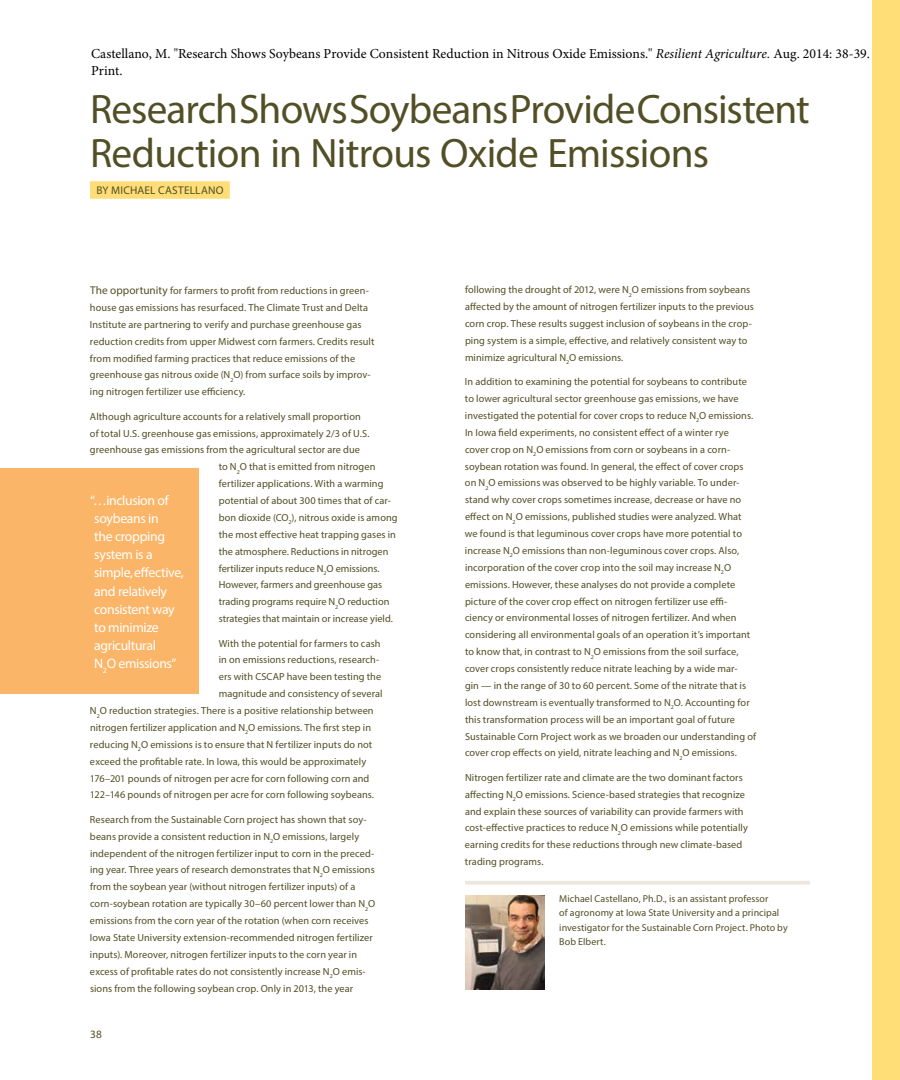
<style>
.page{position:relative;width:900px;height:1080px;background:#fff}
.page>*{position:absolute;margin:0;border:0;box-sizing:border-box;transform-origin:0 0}
.t1{font:41.25px/43.8px "Myriad Pro";letter-spacing:-.02em;color:#524f26}
.t2{font:13.75px/16.5px "Minion Pro";color:#000}
.t3{font:13.75px/18.1px "Myriad Pro";letter-spacing:-.025em;color:#fff}
.t4{font:11.25px "Myriad Pro";letter-spacing:.025em;color:#524f26}
.t5{font:10.25px/16.9px "Myriad Pro";letter-spacing:.005em;color:#524f26}
.t6{font:10px/14.4px "Myriad Pro";letter-spacing:.005em;color:#524f26}
.s1{font-style:italic}
.s2{font-size:11.25px}
</style>
<div class="page">
<div style="left:872px;top:0;width:28px;height:1080px;background:#fd7"></div>
<hr style="left:465px;top:881px;width:345px;height:4px;background:#ede7e0">
<img style="left:465px;top:896px;width:79px;height:94px">
<div style="left:90px;top:181px;width:140px;height:18px;background:#fd7"></div>
<div style="left:0;top:468px;width:199px;height:226px;background:#fbb568"></div>
<h2 class="t2" style="left:91px;top:45px;width:780px">Castellano, M. "Research Shows Soybeans Provide Consistent Reduction in Nitrous Oxide Emissions." <span class="s1">Resilient Agriculture.</span> Aug. 2014: 38-39.<br>Print.</h2>
<h1 class="t1" style="left:90px;top:87px;width:721px">Research Shows Soybeans Provide Consistent<br>Reduction in Nitrous Oxide Emissions</h1>
<p class="t4" style="left:96px;top:184px;width:129px">BY MICHAEL CASTELLANO</p>
<p class="t5" style="left:90px;top:282px;width:286px"><span class="s2">The opportunity</span> for farmers to profit from reductions in green&shy;house gas emissions has resurfaced. The Climate Trust and Delta Institute are partnering to verify and purchase greenhouse gas reduction credits from upper Midwest corn farmers. Credits result from modified farming practices that reduce emissions of the greenhouse gas nitrous oxide (N<sub>2</sub>O) from surface soils by improv&shy;ing nitrogen fertilizer use efficiency.</p>
<p class="t5" style="left:90px;top:408px;width:272px">Although agriculture accounts for a relatively small proportion</p>
<p class="t5" style="left:90px;top:425px;width:281px">of total U.S. greenhouse gas emissions, approximately 2/3 of U.S.</p>
<p class="t5" style="left:90px;top:441px;width:272px">greenhouse gas emissions from the agricultural sector are due</p>
<p class="t5" style="left:219px;top:458px;width:158px">to N<sub>2</sub>O that is emitted from nitrogen</p>
<p class="t5" style="left:219px;top:475px;width:166px">fertilizer applications. With a warming</p>
<p class="t5" style="left:219px;top:492px;width:174px">potential of about 300 times that of car-</p>
<p class="t5" style="left:219px;top:509px;width:180px">bon dioxide (CO<sub>2</sub>), nitrous oxide is among</p>
<p class="t5" style="left:219px;top:526px;width:179px">the most effective heat trapping gases in</p>
<p class="t5" style="left:219px;top:543px;width:171px">the atmosphere. Reductions in nitrogen</p>
<p class="t5" style="left:219px;top:560px;width:163px">fertilizer inputs reduce N<sub>2</sub>O emissions.</p>
<p class="t5" style="left:219px;top:576px;width:165px">However, farmers and greenhouse gas</p>
<p class="t5" style="left:219px;top:593px;width:172px">trading programs require N<sub>2</sub>O reduction</p>
<p class="t5" style="left:219px;top:610px;width:176px">strategies that maintain or increase yield.</p>
<p class="t5" style="left:219px;top:635px;width:163px">With the potential for farmers to cash</p>
<p class="t5" style="left:219px;top:651px;width:162px">in on emissions reductions, research-</p>
<p class="t5" style="left:219px;top:668px;width:164px">ers with CSCAP have been testing the</p>
<p class="t5" style="left:219px;top:685px;width:165px">magnitude and consistency of several</p>
<p class="t5" style="left:90px;top:702px;width:285px">N<sub>2</sub>O reduction strategies. There is a positive relationship between</p>
<p class="t5" style="left:90px;top:719px;width:283px">nitrogen fertilizer application and N<sub>2</sub>O emissions. The first step in</p>
<p class="t5" style="left:90px;top:736px;width:284px">reducing N<sub>2</sub>O emissions is to ensure that N fertilizer inputs do not</p>
<p class="t5" style="left:90px;top:753px;width:278px">exceed the profitable rate. In Iowa, this would be approximately</p>
<p class="t5" style="left:90px;top:770px;width:281px">176–201 pounds of nitrogen per acre for corn following corn and</p>
<p class="t5" style="left:90px;top:786px;width:286px">122–146 pounds of nitrogen per acre for corn following soybeans.</p>
<p class="t5" style="left:90px;top:811px;width:287px">Research from the Sustainable Corn project has shown that soy&shy;beans provide a consistent reduction in N<sub>2</sub>O emissions, largely independent of the nitrogen fertilizer input to corn in the preced&shy;ing year. Three years of research demonstrates that N<sub>2</sub>O emissions from the soybean year (without nitrogen fertilizer inputs) of a corn-soybean rotation are typically 30–60 percent lower than N<sub>2</sub>O emissions from the corn year of the rotation (when corn receives Iowa State University extension-recommended nitrogen fertilizer inputs). Moreover, nitrogen fertilizer inputs to the corn year in excess of profitable rates do not consistently increase N<sub>2</sub>O emis&shy;sions from the following soybean crop. Only in 2013, the year</p>
<h2 class="t3" style="left:94px;top:491px;width:91px;text-indent:-4px">“…inclusion of soybeans in<br>the cropping system is a simple, effective, and relatively consistent way to minimize agricultural<br>N<sub>2</sub>O emissions”</h2>
<p class="t4" style="left:90px;top:1027px;width:13px">38</p>
<p class="t5" style="left:465px;top:281px;width:290px">following the drought of 2012, were N<sub>2</sub>O emissions from soybeans affected by the amount of nitrogen fertilizer inputs to the previous corn crop. These results suggest inclusion of soybeans in the crop&shy;ping system is a simple, effective, and relatively consistent way to minimize agricultural N<sub>2</sub>O emissions.</p>
<p class="t5" style="left:465px;top:373px;width:293px">In addition to examining the potential for soybeans to contribute to lower agricultural sector greenhouse gas emissions, we have investigated the potential for cover crops to reduce N<sub>2</sub>O emissions.<br>In Iowa field experiments, no consistent effect of a winter rye<br>cover crop on N<sub>2</sub>O emissions from corn or soybeans in a corn&shy;soybean rotation was found. In general, the effect of cover crops on N<sub>2</sub>O emissions was observed to be highly variable. To under&shy;stand why cover crops sometimes increase, decrease or have no effect on N<sub>2</sub>O emissions, published studies were analyzed. What we found is that leguminous cover crops have more potential to increase N<sub>2</sub>O emissions than non-leguminous cover crops. Also, incorporation of the cover crop into the soil may increase N<sub>2</sub>O emissions. However, these analyses do not provide a complete picture of the cover crop effect on nitrogen fertilizer use effi&shy;ciency or environmental losses of nitrogen fertilizer. And when considering all environmental goals of an operation it’s important to know that, in contrast to N<sub>2</sub>O emissions from the soil surface, cover crops consistently reduce nitrate leaching by a wide mar-<br>gin — in the range of 30 to 60 percent. Some of the nitrate that is lost downstream is eventually transformed to N<sub>2</sub>O. Accounting for this transformation process will be an important goal of future Sustainable Corn Project work as we broaden our understanding of cover crop effects on yield, nitrate leaching and N<sub>2</sub>O emissions.</p>
<p class="t5" style="left:465px;top:769px;width:284px">Nitrogen fertilizer rate and climate are the two dominant factors affecting N<sub>2</sub>O emissions. Science-based strategies that recognize and explain these sources of variability can provide farmers with cost-effective practices to reduce N<sub>2</sub>O emissions while potentially earning credits for these reductions through new climate-based trading programs.</p>
<p class="t6" style="left:559px;top:891px;width:230px">Michael Castellano, Ph.D., is an assistant professor<br>of agronomy at Iowa State University and a principal investigator for the Sustainable Corn Project. Photo by Bob Elbert.</p>
</div>
